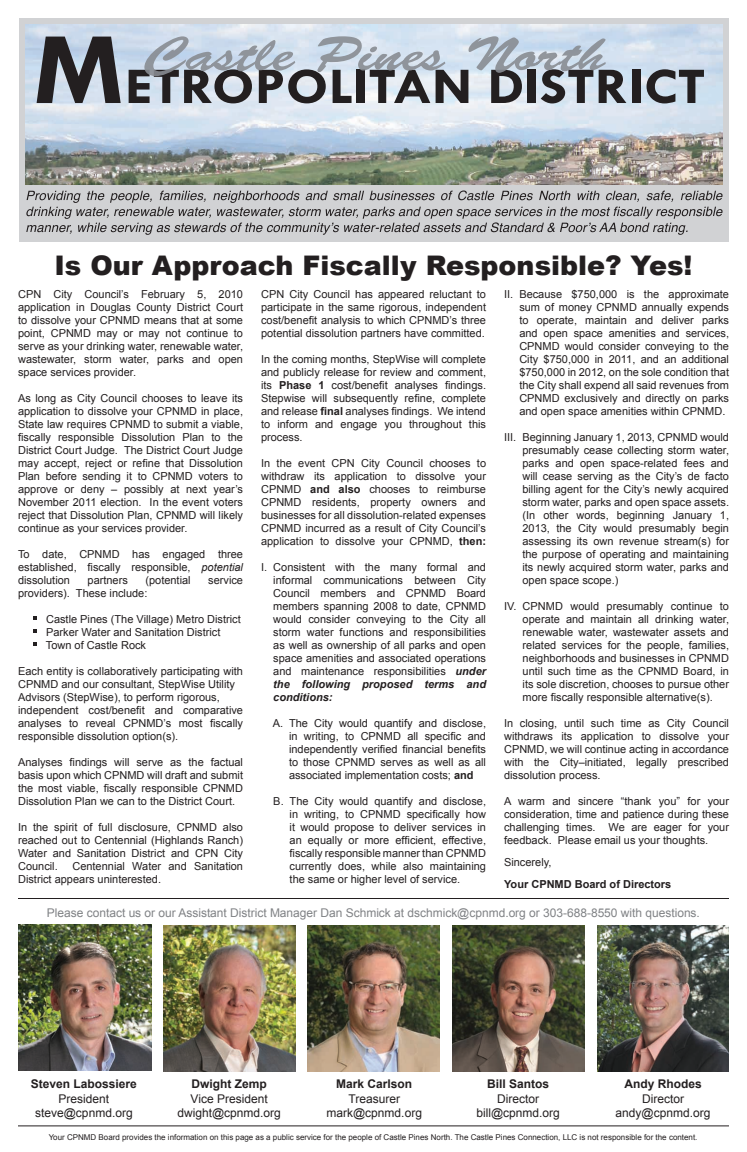
<style>
.page{position:relative;width:747px;height:1152px;background:#fff}
.page>*{position:absolute;margin:0;border:0;box-sizing:border-box;transform-origin:0 0}
.t1{font:900 27px "Arial";color:#231f20}
.t2{font:12px/14.4px "Arial";color:#231f20;text-align:center}
.t3{font:12px "Arial";color:#808285}
.t4{font:700 12px "Arial";color:#231f20}
.t5{font:11px/13px "Arial";color:#231f20;text-align:justify}
.t6{font:700 11px "Arial";color:#231f20}
.t7{font:8px "Arial";color:#231f20}
.s1{font-style:italic}
.s2{font-weight:700}
.s3{font-weight:700;font-style:italic}
</style>
<div class="page">
<div style="left:19px;top:18px;width:710px;height:224px;background:#d1d2d4"></div>
<img style="left:25px;top:24px;width:698px;height:161px">
<svg style="left:37px;top:37px;width:84px;height:66px;background:#676a72"></svg>
<div style="left:632px;top:70px;width:8px;height:33px;background:#231f20"></div>
<svg style="left:647px;top:69px;width:57px;height:34px;background:#828991"></svg>
<svg style="left:129px;top:36px;width:497px;height:67px;background:#a0a8b2"></svg>
<svg style="left:26px;top:190px;width:697px;height:45px"></svg>
<img style="left:452px;top:926px;width:132px;height:145px">
<img style="left:163px;top:926px;width:132px;height:145px">
<img style="left:18px;top:925px;width:133px;height:145px">
<img style="left:308px;top:926px;width:132px;height:145px">
<hr style="left:18px;top:1125px;width:711px;height:1px;background:#231f20">
<hr style="left:18px;top:898px;width:711px;height:1px;background:#231f20">
<svg style="left:33px;top:617px;width:4px;height:3px"></svg>
<svg style="left:33px;top:630px;width:4px;height:3px"></svg>
<svg style="left:33px;top:643px;width:4px;height:3px"></svg>
<img style="left:597px;top:926px;width:132px;height:145px">
<h1 class="t1" style="left:54px;top:251px;width:640px">Is Our Approach Fiscally Responsible? Yes!</h1>
<p class="t5" style="left:18px;top:288px;width:227px">CPN City Council’s February 5, 2010 application in Douglas County District Court to dissolve your CPNMD means that at some point, CPNMD may or may not continue to serve as your drinking water, renewable water, wastewater, storm water, parks and open space services provider.</p>
<p class="t5" style="left:18px;top:392px;width:227px">As long as City Council chooses to leave its application to dissolve your CPNMD in place, State law requires CPNMD to submit a viable, fiscally responsible Dissolution Plan to the District Court Judge. The District Court Judge may accept, reject or refine that Dissolution Plan before sending it to CPNMD voters to approve or deny – possibly at next year’s November 2011 election. In the event voters reject that Dissolution Plan, CPNMD will likely continue as your services provider.</p>
<p class="t5" style="left:18px;top:548px;width:227px">To date, CPNMD has engaged three established, fiscally responsible, <span class="s1">potential </span>dissolution</p>
<p class="t5" style="left:88px;top:574px;width:42px">partners</p>
<p class="t5" style="left:145px;top:574px;width:47px">(potential</p>
<p class="t5" style="left:208px;top:574px;width:36px">service</p>
<p class="t5" style="left:18px;top:587px;width:131px">providers). These include:</p>
<p class="t5" style="left:46px;top:613px;width:196px;text-align:left">Castle Pines (The Village) Metro District<br>Parker Water and Sanitation District<br>Town of Castle Rock</p>
<p class="t5" style="left:18px;top:665px;width:226px;text-align:left">Each entity is collaboratively participating with CPNMD and our consultant, StepWise Utility Advisors (StepWise), to perform rigorous, independent cost/benefit and comparative analyses to reveal CPNMD’s most fiscally responsible dissolution option(s).</p>
<p class="t5" style="left:18px;top:756px;width:226px">Analyses findings will serve as the factual basis upon which CPNMD will draft and submit the most viable, fiscally responsible CPNMD Dissolution Plan we can to the District Court.</p>
<p class="t5" style="left:18px;top:821px;width:227px">In the spirit of full disclosure, CPNMD also reached out to Centennial (Highlands Ranch)<br>Water and Sanitation District and CPN City Council.</p>
<p class="t5" style="left:18px;top:860px;width:226px;text-indent:54px">Centennial Water and Sanitation<br>District appears uninterested.</p>
<p class="t5" style="left:261px;top:288px;width:226px">CPN City Council has appeared reluctant to participate in the same rigorous, independent cost/benefit analysis to which CPNMD’s three potential dissolution partners have committed.</p>
<p class="t5" style="left:261px;top:353px;width:226px">In the coming months, StepWise will complete and publicly release for review and comment, its <span class="s2">Phase 1</span> cost/benefit analyses findings.<br>Stepwise will subsequently refine, complete and release <span class="s2">final</span> analyses findings. We intend to inform and engage you throughout this process.</p>
<p class="t5" style="left:261px;top:457px;width:227px">In the event CPN City Council chooses to withdraw its application to dissolve your CPNMD <span class="s2">and also</span> chooses to reimburse CPNMD residents, property owners and businesses for all dissolution-related expenses CPNMD incurred as a result of City Council’s application to dissolve your CPNMD, <span class="s2">then:</span></p>
<p class="t5" style="left:273px;top:561px;width:214px;text-indent:-12px">I. Consistent with the many formal and informal communications between City Council members and CPNMD Board members spanning 2008 to date, CPNMD would consider conveying to the City all storm water functions and responsibilities as well as ownership of all parks and open space amenities and associated operations and maintenance responsibilities <span class="s3">under the following proposed terms and conditions:</span></p>
<p class="t5" style="left:289px;top:717px;width:199px;text-indent:-16px">A. The City would quantify and disclose, in writing, to CPNMD all specific and independently verified financial benefits to those CPNMD serves as well as all associated implementation costs; <span class="s2">and</span></p>
<p class="t5" style="left:290px;top:795px;width:198px;text-indent:-16px">B. The City would quantify and disclose, in writing, to CPNMD specifically how it would propose to deliver services in an equally or more efficient, effective, fiscally responsible manner than CPNMD currently does, while also maintaining the same or higher level of service.</p>
<p class="t5" style="left:519px;top:288px;width:211px;text-indent:-15px">II. Because $750,000 is the approximate sum of money CPNMD annually expends to operate, maintain and deliver parks and open space amenities and services, CPNMD would consider conveying to the City $750,000 in 2011, and an additional $750,000 in 2012, on the sole condition that the City shall expend all said revenues from CPNMD exclusively and directly on parks and open space amenities within CPNMD.</p>
<p class="t5" style="left:522px;top:431px;width:208px;text-indent:-18px">III. Beginning January 1, 2013, CPNMD would presumably cease collecting storm water, parks and open space-related fees and will cease serving as the City’s de facto billing agent for the City’s newly acquired storm water, parks and open space assets. (In other words, beginning January 1, 2013, the City would presumably begin assessing its own revenue stream(s) for the purpose of operating and maintaining its newly acquired storm water, parks and open space scope.)</p>
<p class="t5" style="left:523px;top:600px;width:208px;text-indent:-19px">IV. CPNMD would presumably continue to operate and maintain all drinking water, renewable water, wastewater assets and related services for the people, families, neighborhoods and businesses in CPNMD until such time as the CPNMD Board, in its sole discretion, chooses to pursue other more fiscally responsible alternative(s).</p>
<p class="t5" style="left:504px;top:717px;width:226px">In closing, until such time as City Council withdraws its application to dissolve your CPNMD, we will continue acting in accordance with the City–initiated, legally prescribed dissolution process.</p>
<p class="t5" style="left:504px;top:795px;width:226px">A warm and sincere “thank you” for your consideration, time and patience during these challenging times. We are eager for your feedback. Please email us your thoughts.</p>
<p class="t5" style="left:504px;top:856px;width:49px">Sincerely,</p>
<p class="t6" style="left:504px;top:877px;width:169px">Your CPNMD Board of Directors</p>
<p class="t3" style="left:47px;top:905px;width:654px">Please contact us or our Assistant District Manager Dan Schmick at dschmick@cpnmd.org or 303-688-8550 with questions.</p>
<p class="t4" style="left:31px;top:1076px;width:108px">Steven Labossiere</p>
<p class="t2" style="left:35px;top:1091px;width:99px">President steve@cpnmd.org</p>
<p class="t4" style="left:336px;top:1076px;width:78px">Mark Carlson</p>
<p class="t2" style="left:326px;top:1091px;width:97px">Treasurer mark@cpnmd.org</p>
<p class="t4" style="left:487px;top:1076px;width:64px">Bill Santos</p>
<p class="t2" style="left:476px;top:1091px;width:85px">Director bill@cpnmd.org</p>
<p class="t4" style="left:624px;top:1076px;width:79px">Andy Rhodes</p>
<p class="t2" style="left:616px;top:1091px;width:96px">Director andy@cpnmd.org</p>
<p class="t7" style="left:49px;top:1132px;width:650px">Your CPNMD Board provides the information on this page as a public service for the people of Castle Pines North. The Castle Pines Connection, LLC is not responsible for the content.</p>
<p class="t4" style="left:192px;top:1076px;width:77px">Dwight Zemp</p>
<p class="t2" style="left:177px;top:1091px;width:105px">Vice President dwight@cpnmd.org</p>
</div>
